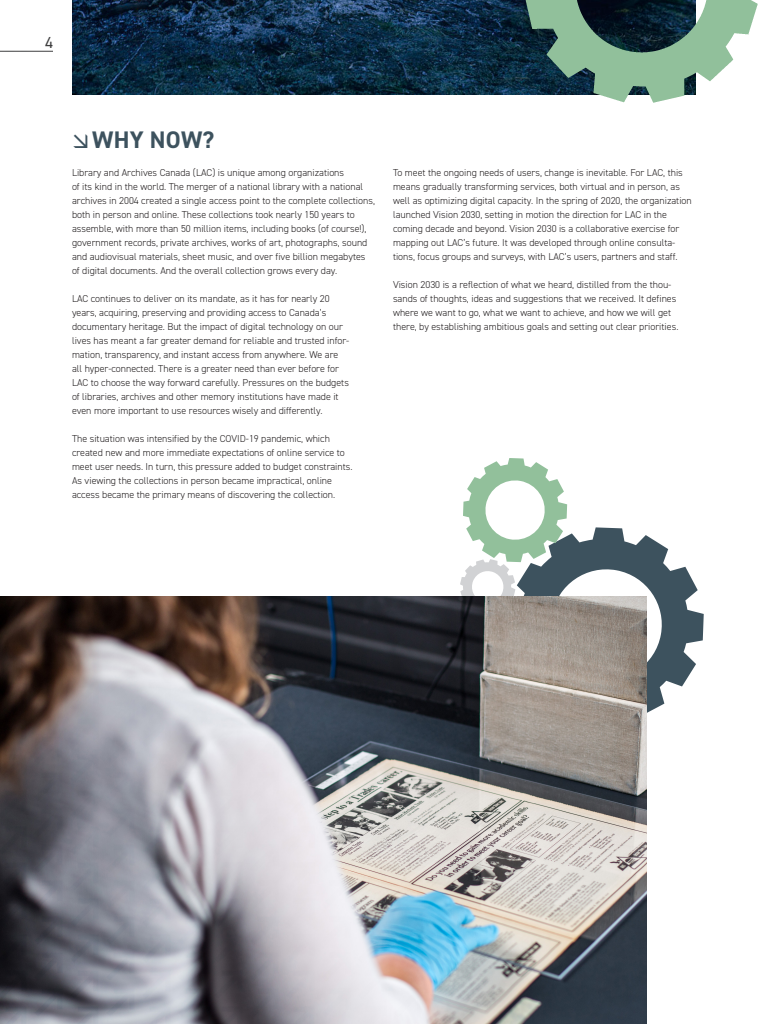
<style>
.page{position:relative;width:768px;height:1024px;background:#fff}
.page>*{position:absolute;margin:0;border:0;box-sizing:border-box;transform-origin:0 0}
.t1{font:700 24px "DIN2014";letter-spacing:.01em;color:#3d525e}
.t2{font:16px "DIN2014";color:#3e3e3f}
.t3{font:300 10px/14px "DIN2014";color:#231f20}
</style>
<div class="page">
<img style="left:512px;top:0;width:13px;height:95px">
<img style="left:525px;top:0;width:233px;height:103px">
<svg style="left:567px;top:527px;width:137px;height:186px;fill:#3d525e"></svg>
<svg style="left:512px;top:458px;width:55px;height:138px"></svg>
<img style="left:512px;top:596px;width:135px;height:428px">
<img style="left:0;top:0;width:512px;height:1024px">
<h2 class="t2" style="left:45px;top:32px;width:9px">4</h2>
<h1 class="t1" style="left:72px;top:124px;width:144px">↘WHY NOW?</h1>
<p class="t3" style="left:72px;top:166px;width:305px">Library and Archives Canada (LAC) is unique among organizations<br>of its kind in the world. The merger of a national library with a national archives in 2004 created a single access point to the complete collections, both in person and online. These collections took nearly 150 years to assemble, with more than 50 million items, including books (of course!), government records, private archives, works of art, photographs, sound and audiovisual materials, sheet music, and over five billion megabytes of digital documents. And the overall collection grows every day.</p>
<p class="t3" style="left:72px;top:292px;width:279px">LAC continues to deliver on its mandate, as it has for nearly 20 years, acquiring, preserving and providing access to Canada’s documentary heritage. But the impact of digital technology on our lives has meant a far greater demand for reliable and trusted infor&shy;mation, transparency, and instant access from anywhere. We are all hyper-connected. There is a greater need than ever before for LAC to choose the way forward carefully. Pressures on the budgets of libraries, archives and other memory institutions have made it even more important to use resources wisely and differently.</p>
<p class="t3" style="left:72px;top:432px;width:282px">The situation was intensified by the COVID-19 pandemic, which created new and more immediate expectations of online service to meet user needs. In turn, this pressure added to budget constraints.<br>As viewing the collections in person became impractical, online access became the primary means of discovering the collection.</p>
<p class="t3" style="left:393px;top:166px;width:300px">To meet the ongoing needs of users, change is inevitable. For LAC, this means gradually transforming services, both virtual and in person, as well as optimizing digital capacity. In the spring of 2020, the organization launched Vision 2030, setting in motion the direction for LAC in the coming decade and beyond. Vision 2030 is a collaborative exercise for mapping out LAC’s future. It was developed through online consulta&shy;tions, focus groups and surveys, with LAC’s users, partners and staff.</p>
<p class="t3" style="left:393px;top:278px;width:287px">Vision 2030 is a reflection of what we heard, distilled from the thou&shy;sands of thoughts, ideas and suggestions that we received. It defines where we want to go, what we want to achieve, and how we will get there, by establishing ambitious goals and setting out clear priorities.</p>
</div>
